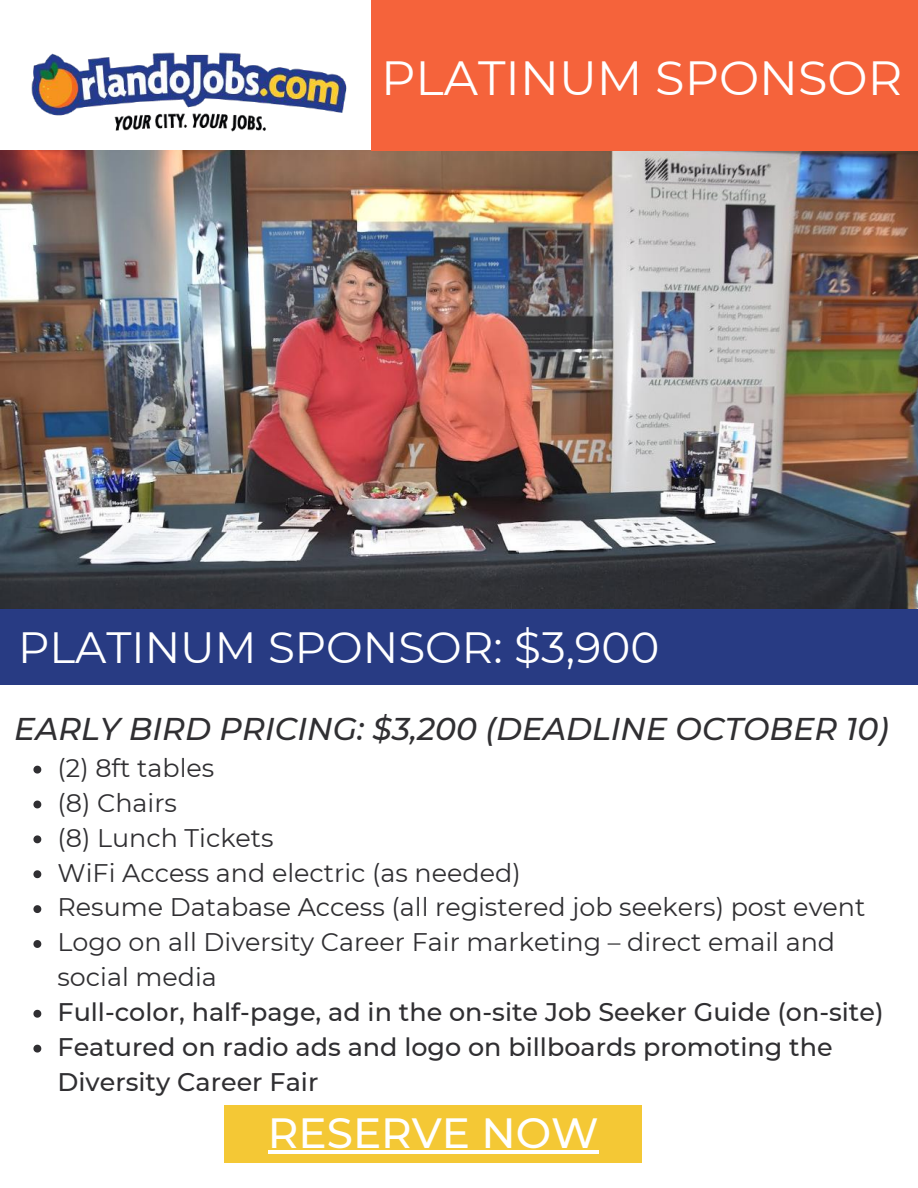
<style>
.page{position:relative;width:918px;height:1188px;background:#fff}
.page>*{position:absolute;margin:0;border:0;box-sizing:border-box;transform-origin:0 0}
.t1{font:47.85px "Montserrat";color:#fff}
.t2{font:43.65px "Montserrat";color:#fff}
.t3{font:500 42.15px "Montserrat";color:#fff}
.t4{font:italic 500 31.5px "Montserrat";color:#302f32}
.t5{font:25.5px/34.8px "Montserrat";color:#302f32}
.t6{font:500 25.5px/34.8px "Montserrat";color:#302f32}
</style>
<div class="page">
<img style="left:0;top:150px;width:918px;height:459px">
<img style="left:31px;top:52px;width:316px;height:80px">
<div style="left:371px;top:0;width:547px;height:151px;background:#f5633b"></div>
<div style="left:0;top:609px;width:918px;height:76px;background:#283b83"></div>
<svg style="left:33px;top:766px;width:8px;height:8px"></svg>
<svg style="left:33px;top:801px;width:8px;height:7px"></svg>
<svg style="left:33px;top:835px;width:8px;height:8px"></svg>
<svg style="left:33px;top:870px;width:8px;height:8px"></svg>
<svg style="left:33px;top:905px;width:8px;height:8px"></svg>
<svg style="left:33px;top:940px;width:8px;height:8px"></svg>
<svg style="left:33px;top:1010px;width:8px;height:8px"></svg>
<svg style="left:33px;top:1045px;width:8px;height:8px"></svg>
<div style="left:224px;top:1105px;width:417px;height:57px;background:#f4c835"></div>
<hr style="left:268px;top:1151px;width:331px;height:3px;background:#fff">
<h1 class="t1" style="left:381px;top:49px;width:523px">PLATINUM SPONSOR</h1>
<h2 class="t2" style="left:18px;top:621px;width:643px">PLATINUM SPONSOR: $3,900</h2>
<p class="t4" style="left:14px;top:709px;width:876px">EARLY BIRD PRICING: $3,200 (DEADLINE OCTOBER 10)</p>
<p class="t5" style="left:58px;top:750px;width:809px">(2) 8ft tables<br>(8) Chairs<br>(8) Lunch Tickets<br>WiFi Access and electric (as needed)<br>Resume Database Access (all registered job seekers) post event<br>Logo on all Diversity Career Fair marketing – direct email and social media</p>
<p class="t6" style="left:58px;top:995px;width:828px">Full-color, half-page, ad in the on-site Job Seeker Guide (on-site)<br>Featured on radio ads and logo on billboards promoting the<br>Diversity Career Fair</p>
<h3 class="t3" style="left:268px;top:1108px;width:332px">RESERVE NOW</h3>
</div>
